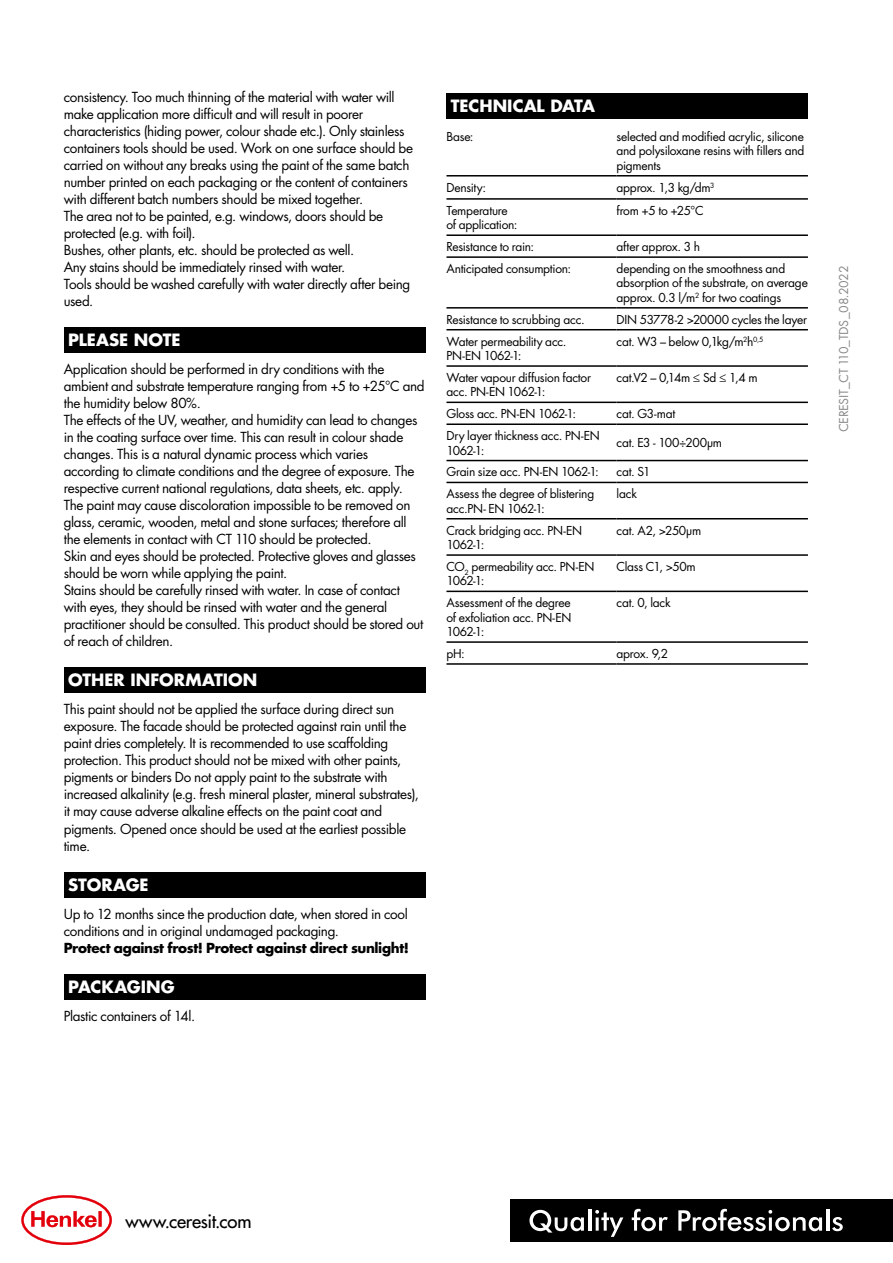
<style>
.page{position:relative;width:893px;height:1263px;background:#fff}
.page>*{position:absolute;margin:0;border:0;box-sizing:border-box;transform-origin:0 0}
.t1{font:500 18.45px "Futura Std";letter-spacing:-.01em;color:#000}
.t2{font:700 16.5px "Futura Std";color:#fff}
.t3{font:13.5px/17px "Futura Std";letter-spacing:-.025em;color:#000}
.t4{font:700 13.5px "Futura Std";letter-spacing:-.025em;color:#000}
.t5{font:13.5px "Futura PT";letter-spacing:-.02em;color:#868786}
.t6{font:12px/14.4px "Futura Std";letter-spacing:-.02em;color:#000}
</style>
<div class="page">
<div style="left:64px;top:327px;width:361px;height:26px;background:#000"></div>
<div style="left:64px;top:668px;width:361px;height:25px;background:#000"></div>
<div style="left:64px;top:872px;width:361px;height:25px;background:#000"></div>
<div style="left:64px;top:974px;width:361px;height:25px;background:#000"></div>
<div style="left:446px;top:94px;width:362px;height:25px;background:#000"></div>
<hr style="left:446px;top:175px;width:171px;height:2px;background:#000">
<hr style="left:617px;top:175px;width:191px;height:2px;background:#000">
<hr style="left:446px;top:198px;width:171px;height:2px;background:#000">
<hr style="left:617px;top:198px;width:191px;height:2px;background:#000">
<hr style="left:446px;top:234px;width:171px;height:2px;background:#000">
<hr style="left:617px;top:234px;width:191px;height:2px;background:#000">
<hr style="left:446px;top:256px;width:171px;height:2px;background:#000">
<hr style="left:617px;top:256px;width:191px;height:2px;background:#000">
<hr style="left:446px;top:307px;width:171px;height:2px;background:#000">
<hr style="left:617px;top:307px;width:191px;height:2px;background:#000">
<hr style="left:446px;top:329px;width:171px;height:1px;background:#000">
<hr style="left:617px;top:329px;width:191px;height:1px;background:#000">
<hr style="left:446px;top:423px;width:171px;height:2px;background:#000">
<hr style="left:617px;top:423px;width:191px;height:2px;background:#000">
<hr style="left:446px;top:460px;width:171px;height:1px;background:#000">
<hr style="left:617px;top:460px;width:191px;height:1px;background:#000">
<hr style="left:446px;top:482px;width:171px;height:1px;background:#000">
<hr style="left:617px;top:482px;width:191px;height:1px;background:#000">
<hr style="left:446px;top:591px;width:171px;height:1px;background:#000">
<hr style="left:617px;top:591px;width:191px;height:1px;background:#000">
<hr style="left:446px;top:663px;width:171px;height:2px;background:#000">
<hr style="left:617px;top:663px;width:191px;height:2px;background:#000">
<hr style="left:446px;top:518px;width:171px;height:1px;background:#000">
<hr style="left:617px;top:518px;width:191px;height:1px;background:#000">
<hr style="left:446px;top:554px;width:171px;height:2px;background:#000">
<hr style="left:617px;top:554px;width:191px;height:2px;background:#000">
<hr style="left:446px;top:365px;width:171px;height:2px;background:#000">
<hr style="left:617px;top:365px;width:191px;height:2px;background:#000">
<hr style="left:446px;top:402px;width:171px;height:1px;background:#000">
<hr style="left:617px;top:402px;width:191px;height:1px;background:#000">
<hr style="left:446px;top:641px;width:171px;height:2px;background:#000">
<hr style="left:617px;top:641px;width:191px;height:2px;background:#000">
<div style="left:510px;top:1199px;width:383px;height:43px;background:#000"></div>
<svg style="left:529px;top:1210px;width:55px;height:22px"></svg>
<hr style="left:588px;top:1209px;width:3px;height:22px;background:#fff">
<svg style="left:595px;top:1210px;width:28px;height:27px"></svg>
<svg style="left:632px;top:1209px;width:36px;height:22px"></svg>
<svg style="left:678px;top:1209px;width:144px;height:22px"></svg>
<hr style="left:826px;top:1209px;width:3px;height:22px;background:#fff">
<svg style="left:832px;top:1217px;width:11px;height:14px"></svg>
<svg style="left:21px;top:1195px;width:91px;height:50px"></svg>
<p class="t3" style="left:64px;top:89px;width:351px">consistency. Too much thinning of the material with water will make application more difficult and will result in poorer characteristics (hiding power, colour shade etc.). Only stainless containers tools should be used. Work on one surface should be carried on without any breaks using the paint of the same batch number printed on each packaging or the content of containers with different batch numbers should be mixed together.<br>The area not to be painted, e.g. windows, doors should be protected (e.g. with foil).<br>Bushes, other plants, etc. should be protected as well.<br>Any stains should be immediately rinsed with water.<br>Tools should be washed carefully with water directly after being used.</p>
<p class="t2" style="left:68px;top:329px;width:114px">PLEASE NOTE</p>
<p class="t3" style="left:64px;top:361px;width:362px">Application should be performed in dry conditions with the ambient and substrate temperature ranging from +5 to +25°C and the humidity below 80%.<br>The effects of the UV, weather, and humidity can lead to changes in the coating surface over time. This can result in colour shade changes. This is a natural dynamic process which varies according to climate conditions and the degree of exposure. The respective current national regulations, data sheets, etc. apply.<br>The paint may cause discoloration impossible to be removed on glass, ceramic, wooden, metal and stone surfaces; therefore all the elements in contact with CT 110 should be protected.<br>Skin and eyes should be protected. Protective gloves and glasses should be worn while applying the paint.<br>Stains should be carefully rinsed with water. In case of contact with eyes, they should be rinsed with water and the general practitioner should be consulted. This product should be stored out of reach of children.</p>
<p class="t2" style="left:68px;top:669px;width:191px">OTHER INFORMATION</p>
<p class="t3" style="left:64px;top:701px;width:357px">This paint should not be applied the surface during direct sun exposure. The facade should be protected against rain until the paint dries completely. It is recommended to use scaffolding protection. This product should not be mixed with other paints, pigments or binders Do not apply paint to the substrate with increased alkalinity (e.g. fresh mineral plaster, mineral substrates), it may cause adverse alkaline effects on the paint coat and pigments. Opened once should be used at the earliest possible time.</p>
<p class="t2" style="left:68px;top:873px;width:82px">STORAGE</p>
<p class="t3" style="left:64px;top:905px;width:346px">Up to 12 months since the production date, when stored in cool conditions and in original undamaged packaging.</p>
<p class="t4" style="left:64px;top:938px;width:347px">Protect against frost! Protect against direct sunlight!</p>
<p class="t2" style="left:68px;top:975px;width:108px">PACKAGING</p>
<p class="t3" style="left:64px;top:1007px;width:133px">Plastic containers of 14l.</p>
<p class="t2" style="left:451px;top:95px;width:146px">TECHNICAL DATA</p>
<p class="t6" style="left:446px;top:129px;width:29px">Base:</p>
<p class="t6" style="left:617px;top:129px;width:189px;text-align:justify">selected and modified acrylic, silicone and polysiloxane resins with fillers and pigments</p>
<p class="t6" style="left:446px;top:180px;width:41px">Density:</p>
<p class="t6" style="left:617px;top:180px;width:99px">approx. 1,3 kg/dm<sup>3</sup></p>
<p class="t6" style="left:446px;top:203px;width:72px">Temperature of application:</p>
<p class="t6" style="left:617px;top:203px;width:89px">from +5 to +25°C</p>
<p class="t6" style="left:446px;top:240px;width:89px">Resistance to rain:</p>
<p class="t6" style="left:617px;top:240px;width:85px">after approx. 3 h</p>
<p class="t6" style="left:446px;top:262px;width:126px">Anticipated consumption:</p>
<p class="t6" style="left:617px;top:262px;width:193px">depending on the smoothness and absorption of the substrate, on average approx. 0.3 l/m<sup>2</sup> for two coatings</p>
<p class="t6" style="left:446px;top:312px;width:140px">Resistance to scrubbing acc.</p>
<p class="t6" style="left:617px;top:312px;width:192px">DIN 53778-2 &gt;20000 cycles the layer</p>
<p class="t6" style="left:446px;top:334px;width:122px">Water permeability acc.<br>PN-EN 1062-1:</p>
<p class="t6" style="left:617px;top:334px;width:149px">cat. W3 – below 0,1kg/m<sup>2</sup>h<sup>0,5</sup></p>
<p class="t6" style="left:446px;top:370px;width:146px">Water vapour diffusion factor acc. PN-EN 1062-1:</p>
<p class="t6" style="left:617px;top:370px;width:143px">cat.V2 – 0,14m ≤ Sd ≤ 1,4 m</p>
<p class="t6" style="left:446px;top:407px;width:131px">Gloss acc. PN-EN 1062-1:</p>
<p class="t6" style="left:617px;top:407px;width:60px">cat. G3-mat</p>
<p class="t6" style="left:446px;top:429px;width:155px">Dry layer thickness acc. PN-EN<br>1062-1:</p>
<p class="t6" style="left:617px;top:436px;width:107px">cat. E3 - 100÷200µm</p>
<p class="t6" style="left:446px;top:465px;width:154px">Grain size acc. PN-EN 1062-1:</p>
<p class="t6" style="left:617px;top:465px;width:35px">cat. S1</p>
<p class="t6" style="left:446px;top:487px;width:149px">Assess the degree of blistering acc.PN- EN 1062-1:</p>
<p class="t6" style="left:617px;top:487px;width:22px">lack</p>
<p class="t6" style="left:446px;top:523px;width:137px">Crack bridging acc. PN-EN<br>1062-1:</p>
<p class="t6" style="left:617px;top:523px;width:86px">cat. A2, &gt;250µm</p>
<p class="t6" style="left:446px;top:559px;width:150px">CO<sub>2</sub> permeability acc. PN-EN<br>1062-1:</p>
<p class="t6" style="left:617px;top:559px;width:81px">Class C1, &gt;50m</p>
<p class="t6" style="left:446px;top:596px;width:126px;text-align:justify">Assessment of the degree of exfoliation acc. PN-EN 1062-1:</p>
<p class="t6" style="left:617px;top:596px;width:56px">cat. 0, lack</p>
<p class="t6" style="left:446px;top:646px;width:20px">pH:</p>
<p class="t6" style="left:617px;top:646px;width:53px">aprox. 9,2</p>
<p class="t5" style="left:835px;top:432px;width:168px;rotate:-90deg">CERESIT_CT 110_TDS_08.2022</p>
<h1 class="t1" style="left:125px;top:1209px;width:128px">www.ceresit.com</h1>
</div>
